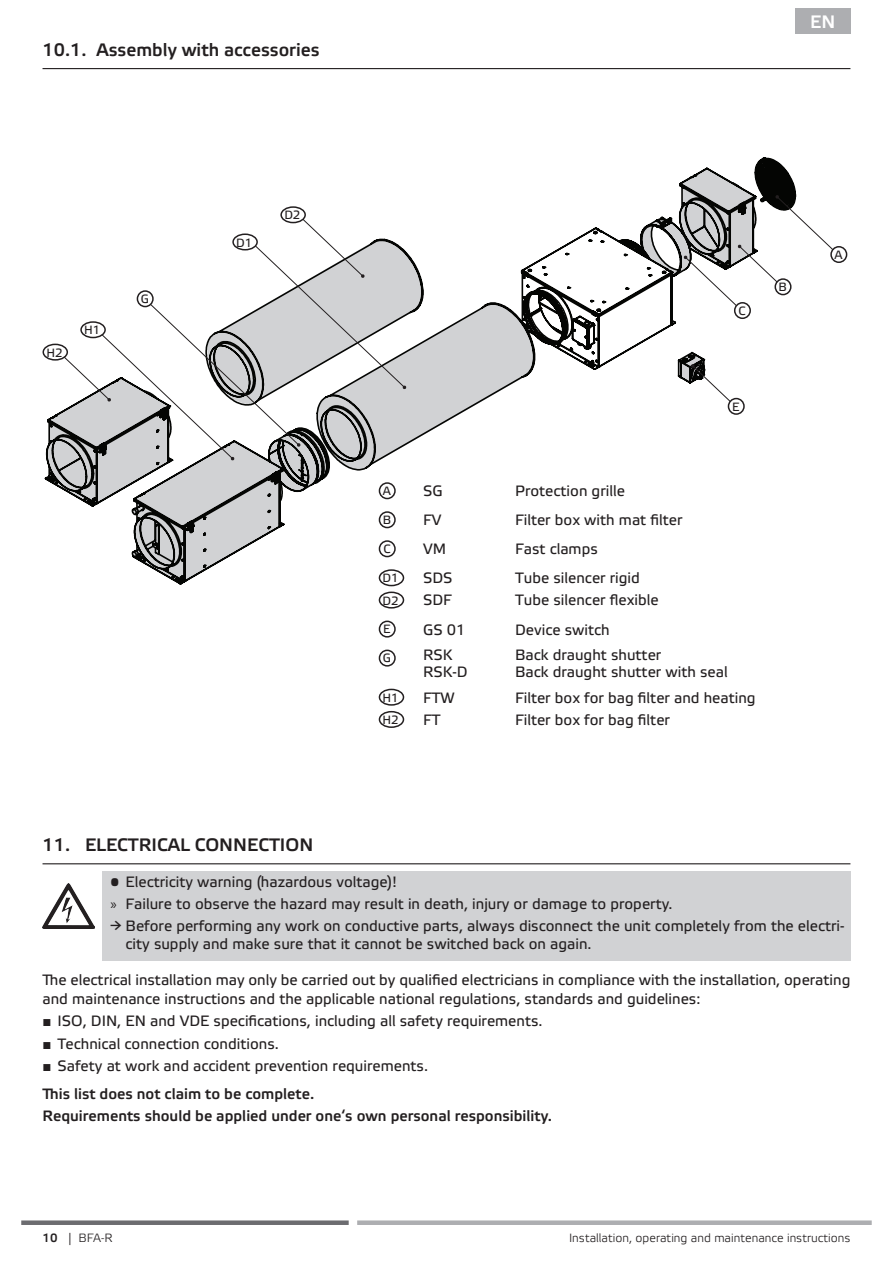
<style>
.page{position:relative;width:893px;height:1263px;background:#fff}
.page>*{position:absolute;margin:0;border:0;box-sizing:border-box;transform-origin:0 0}
.t1{font:500 18px "Etelka";color:#231f20}
.t2{font:500 18px "Etelka";color:#fff}
.t3{font:15px/22.2px "Etelka Text";color:#231f20}
.t4{font:500 15px/22.2px "Etelka";color:#231f20}
.t5{font:300 12px "Etelka";color:#231f20}
.t6{font:12px/22.2px "Etelka Text";color:#231f20}
.t7{font:500 12px "Etelka";color:#231f20}
.s1{font-family:"Myriad Pro"}
.s2{font-family:"Arial"}
</style>
<div class="page">
<div style="left:357px;top:1220px;width:515px;height:5px;background:#adaeb1"></div>
<div style="left:21px;top:1220px;width:328px;height:5px;background:#6c6c70"></div>
<img style="left:43px;top:883px;width:51px;height:45px">
<div style="left:43px;top:344px;width:25px;height:17px;border:2px solid #231f20;border-radius:50%"></div>
<div style="left:830px;top:246px;width:17px;height:17px;border:2px solid #231f20;border-radius:50%"></div>
<svg style="left:46px;top:157px;width:788px;height:426px"></svg>
<div style="left:734px;top:302px;width:17px;height:17px;border:2px solid #231f20;border-radius:50%"></div>
<div style="left:400px;top:78px;width:294px;height:82px;background:#fff"></div>
<div style="left:455px;top:115px;width:190px;height:82px;background:#fff"></div>
<div style="left:795px;top:9px;width:55px;height:25px;background:#adaeb1"></div>
<div style="left:102px;top:872px;width:748px;height:89px;background:#d1d2d4"></div>
<hr style="left:43px;top:863px;width:807px;height:1px;background:#231f20">
<hr style="left:43px;top:68px;width:807px;height:1px;background:#231f20">
<div style="left:379px;top:482px;width:17px;height:17px;border:2px solid #231f20;border-radius:50%"></div>
<div style="left:379px;top:511px;width:17px;height:17px;border:2px solid #231f20;border-radius:50%"></div>
<div style="left:379px;top:540px;width:17px;height:17px;border:2px solid #231f20;border-radius:50%"></div>
<div style="left:379px;top:569px;width:25px;height:17px;border:2px solid #231f20;border-radius:50%"></div>
<div style="left:379px;top:591px;width:25px;height:18px;border:2px solid #231f20;border-radius:50%"></div>
<div style="left:379px;top:621px;width:17px;height:17px;border:2px solid #231f20;border-radius:50%"></div>
<div style="left:379px;top:650px;width:17px;height:17px;border:2px solid #231f20;border-radius:50%"></div>
<div style="left:379px;top:689px;width:25px;height:17px;border:2px solid #231f20;border-radius:50%"></div>
<div style="left:379px;top:711px;width:25px;height:17px;border:2px solid #231f20;border-radius:50%"></div>
<p class="t1" style="left:43px;top:39px;width:279px">10.1. Assembly with accessories</p>
<p class="t6" style="left:46px;top:342px;width:18px">H2</p>
<p class="t6" style="left:84px;top:320px;width:18px">H1</p>
<p class="t6" style="left:141px;top:288px;width:10px">G</p>
<p class="t6" style="left:236px;top:232px;width:18px">D1</p>
<p class="t6" style="left:284px;top:205px;width:18px">D2</p>
<p class="t2" style="left:810px;top:11px;width:27px">EN</p>
<p class="t6" style="left:739px;top:300px;width:9px">C</p>
<p class="t6" style="left:779px;top:276px;width:10px">B</p>
<p class="t6" style="left:732px;top:396px;width:9px">E</p>
<p class="t6" style="left:383px;top:480px;width:10px">A</p>
<p class="t3" style="left:423px;top:481px;width:21px">SG</p>
<p class="t3" style="left:515px;top:481px;width:111px">Protection grille</p>
<p class="t6" style="left:383px;top:509px;width:10px">B</p>
<p class="t3" style="left:423px;top:510px;width:20px">FV</p>
<p class="t3" style="left:515px;top:510px;width:169px">Filter box with mat filter</p>
<p class="t6" style="left:383px;top:538px;width:9px">C</p>
<p class="t3" style="left:423px;top:539px;width:25px">VM</p>
<p class="t3" style="left:515px;top:539px;width:84px">Fast clamps</p>
<p class="t6" style="left:383px;top:568px;width:18px">D1<br>D2</p>
<p class="t3" style="left:423px;top:568px;width:31px">SDS<br>SDF</p>
<p class="t3" style="left:515px;top:568px;width:145px">Tube silencer rigid<br>Tube silencer flexible</p>
<p class="t6" style="left:383px;top:619px;width:9px">E</p>
<p class="t3" style="left:423px;top:619px;width:44px">GS 01</p>
<p class="t3" style="left:515px;top:619px;width:96px">Device switch</p>
<p class="t6" style="left:383px;top:648px;width:10px">G</p>
<p class="t3" style="left:423px;top:648px;width:46px;line-height:16.2px">RSK<br>RSK-D</p>
<p class="t3" style="left:515px;top:648px;width:214px;line-height:16.2px">Back draught shutter<br>Back draught shutter with seal</p>
<p class="t6" style="left:383px;top:687px;width:18px">H1<br>H2</p>
<p class="t3" style="left:423px;top:687px;width:33px">FTW<br>FT</p>
<p class="t3" style="left:515px;top:687px;width:242px">Filter box for bag filter and heating<br>Filter box for bag filter</p>
<p class="t6" style="left:834px;top:244px;width:10px">A</p>
<p class="t1" style="left:43px;top:834px;width:272px">11. ELECTRICAL CONNECTION</p>
<p class="t3" style="left:111px;top:871px;width:564px">• Electricity warning (hazardous voltage)!<br><span class="s1">»</span> Failure to observe the hazard may result in death, injury or damage to property.</p>
<p class="t3" style="left:126px;top:918px;width:720px;line-height:18px;text-indent:-15px">→ Before performing any work on conductive parts, always disconnect the unit completely from the electri&shy;city supply and make sure that it cannot be switched back on again.</p>
<p class="t3" style="left:43px;top:970px;width:809px;line-height:19.5px">The electrical installation may only be carried out by qualified electricians in compliance with the installation, operating and maintenance instructions and the applicable national regulations, standards and guidelines:</p>
<p class="t3" style="left:43px;top:1011px;width:502px"><span class="s2">■</span> ISO, DIN, EN and VDE specifications, including all safety requirements.</p>
<p class="t3" style="left:43px;top:1033px;width:238px"><span class="s2">■</span> Technical connection conditions.</p>
<p class="t3" style="left:43px;top:1055px;width:387px"><span class="s2">■</span> Safety at work and accident prevention requirements.</p>
<p class="t4" style="left:43px;top:1083px;width:511px">This list does not claim to be complete.<br>Requirements should be applied under one‘s own personal responsibility.</p>
<p class="t7" style="left:43px;top:1231px;width:17px">10</p>
<p class="t5" style="left:68px;top:1231px;width:46px">| BFA-R</p>
<p class="t5" style="left:79px;top:1231px;width:57px">ISOR...E K</p>
<p class="t5" style="left:569px;top:1231px;width:283px">Installation, operating and maintenance instructions</p>
</div>
